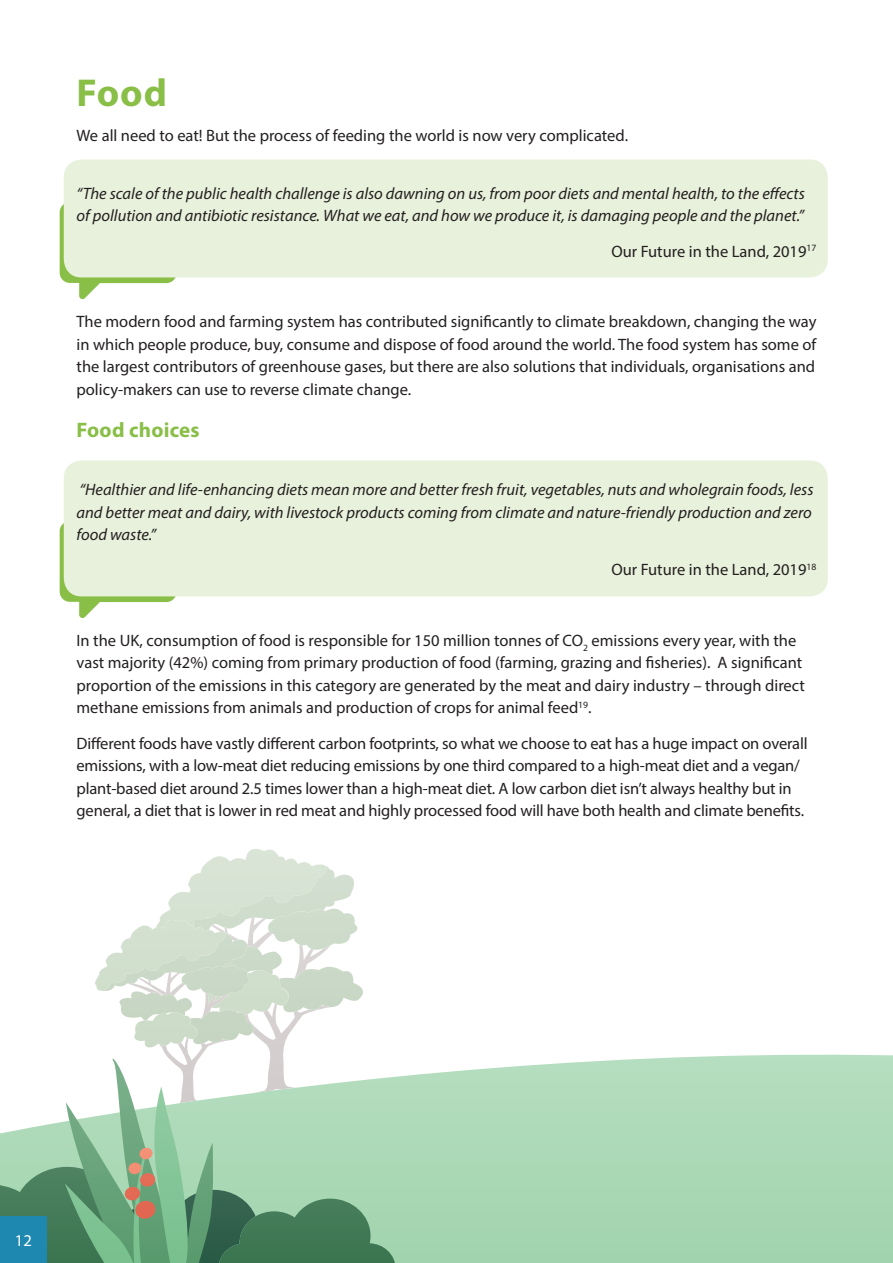
<style>
.page{position:relative;width:893px;height:1263px;background:#fff}
.page>*{position:absolute;margin:0;border:0;box-sizing:border-box;transform-origin:0 0}
.t1{font:700 39px "Myriad Pro";color:#89be47}
.t2{font:700 21px "Myriad Pro";letter-spacing:.01em;color:#89be47}
.t3{font:16.5px/22.5px "Myriad Pro";color:#231f20}
.t4{font:italic 16.5px/22.5px "Myriad Pro";color:#231f20}
.t5{font:16.5px "Myriad Pro";color:#fff}
</style>
<div class="page">
<svg style="left:395px;top:1054px;width:498px;height:209px;background:#add9b8"></svg>
<svg style="left:0;top:849px;width:395px;height:414px"></svg>
<svg style="left:59px;top:204px;width:118px;height:95px"></svg>
<svg style="left:59px;top:523px;width:118px;height:95px"></svg>
<div style="left:64px;top:159px;width:764px;height:118px;background:#e8f1db;border-radius:18px"></div>
<div style="left:64px;top:460px;width:764px;height:136px;background:#e8f1db;border-radius:18px"></div>
<div style="left:0;top:1216px;width:47px;height:47px;background:#1e88b0"></div>
<h1 class="t1" style="left:77px;top:67px;width:92px">Food</h1>
<p class="t3" style="left:77px;top:124px;width:553px">We all need to eat! But the process of feeding the world is now very complicated.</p>
<p class="t4" style="left:77px;top:182px;width:730px">“The scale of the public health challenge is also dawning on us, from poor diets and mental health, to the effects of pollution and antibiotic resistance. What we eat, and how we produce it, is damaging people and the planet.”</p>
<p class="t3" style="left:611px;top:240px;width:207px">Our Future in the Land, 2019<sup>17</sup></p>
<p class="t3" style="left:77px;top:310px;width:741px;text-align:justify">The modern food and farming system has contributed significantly to climate breakdown, changing the way in which people produce, buy, consume and dispose of food around the world. The food system has some of the largest contributors of greenhouse gases, but there are also solutions that individuals, organisations and policy-makers can use to reverse climate change.</p>
<p class="t2" style="left:77px;top:417px;width:125px">Food choices</p>
<p class="t4" style="left:77px;top:478px;width:738px;text-align:justify">“Healthier and life-enhancing diets mean more and better fresh fruit, vegetables, nuts and wholegrain foods, less and better meat and dairy, with livestock products coming from climate and nature-friendly production and zero food waste.”</p>
<p class="t3" style="left:611px;top:558px;width:207px">Our Future in the Land, 2019<sup>18</sup></p>
<p class="t3" style="left:77px;top:629px;width:730px">In the UK, consumption of food is responsible for 150 million tonnes of CO<sub>2</sub> emissions every year, with the vast majority (42%) coming from primary production of food (farming, grazing and fisheries). A significant proportion of the emissions in this category are generated by the meat and dairy industry – through direct methane emissions from animals and production of crops for animal feed<sup>19</sup>.</p>
<p class="t3" style="left:77px;top:732px;width:733px">Different foods have vastly different carbon footprints, so what we choose to eat has a huge impact on overall emissions, with a low-meat diet reducing emissions by one third compared to a high-meat diet and a vegan/ plant-based diet around 2.5 times lower than a high-meat diet. A low carbon diet isn’t always healthy but in general, a diet that is lower in red meat and highly processed food will have both health and climate benefits.</p>
<p class="t5" style="left:15px;top:1230px;width:18px">12</p>
</div>
